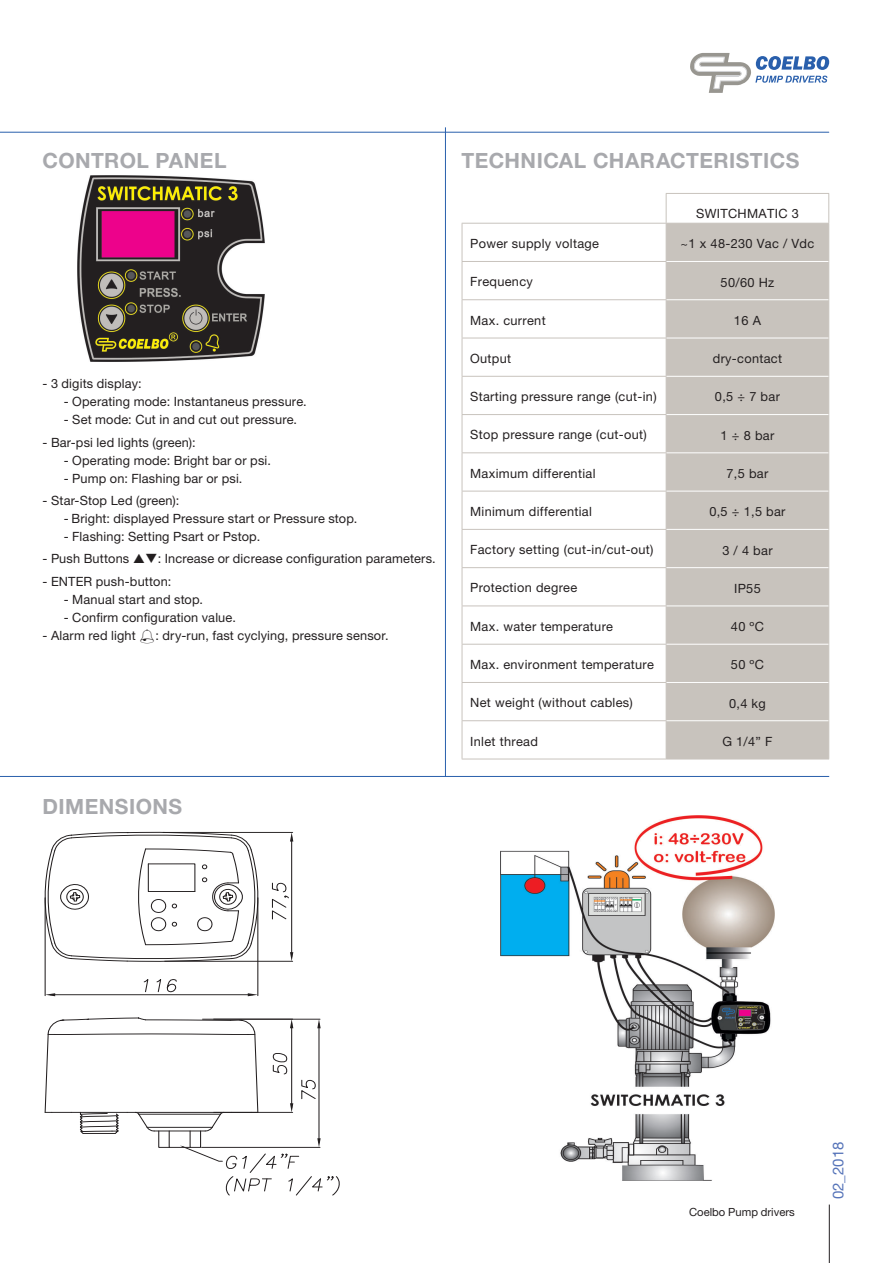
<style>
.page{position:relative;width:893px;height:1263px;background:#fff}
.page>*{position:absolute;margin:0;border:0;box-sizing:border-box;transform-origin:0 0}
.t1{font:700 21px "Helvetica Neue";letter-spacing:.02em;color:#a8a9ad}
.t2{font:15px "Helvetica Neue";color:#5674b9}
.t3{font:12.75px "Helvetica Neue";letter-spacing:.02em;color:#231f20}
.t4{font:11.25px "Helvetica Neue";color:#231f20}
</style>
<div class="page">
<hr style="left:829px;top:1204px;width:1px;height:59px;background:#231f20">
<svg style="left:690px;top:53px;width:139px;height:40px"></svg>
<img style="left:77px;top:175px;width:187px;height:186px">
<hr style="left:163px;top:832px;width:130px;height:1px;background:#231f20">
<hr style="left:165px;top:961px;width:128px;height:1px;background:#231f20">
<hr style="left:291px;top:837px;width:1px;height:120px;background:#231f20">
<svg style="left:290px;top:832px;width:3px;height:9px"></svg>
<svg style="left:290px;top:952px;width:3px;height:9px"></svg>
<svg style="left:272px;top:883px;width:17px;height:36px"></svg>
<hr style="left:45px;top:898px;width:1px;height:98px;background:#231f20">
<hr style="left:258px;top:898px;width:1px;height:98px;background:#231f20">
<hr style="left:50px;top:994px;width:203px;height:1px;background:#231f20">
<svg style="left:45px;top:993px;width:10px;height:3px"></svg>
<svg style="left:248px;top:993px;width:10px;height:3px"></svg>
<svg style="left:144px;top:979px;width:5px;height:13px"></svg>
<svg style="left:156px;top:979px;width:5px;height:13px"></svg>
<svg style="left:167px;top:979px;width:10px;height:13px"></svg>
<svg style="left:45px;top:1018px;width:295px;height:178px"></svg>
<svg style="left:44px;top:832px;width:216px;height:129px"></svg>
<img style="left:501px;top:815px;width:274px;height:365px">
<hr style="left:0;top:132px;width:829px;height:1px;background:#295fac">
<hr style="left:445px;top:127px;width:1px;height:650px;background:#295fac">
<hr style="left:0;top:776px;width:829px;height:1px;background:#295fac">
<div style="left:667px;top:224px;width:161px;height:535px;background:#c8c3bd"></div>
<hr style="left:462px;top:261px;width:204px;height:1px;background:#c8c3bd">
<hr style="left:462px;top:299px;width:204px;height:1px;background:#c8c3bd">
<hr style="left:462px;top:338px;width:204px;height:1px;background:#c8c3bd">
<hr style="left:462px;top:376px;width:204px;height:1px;background:#c8c3bd">
<hr style="left:462px;top:414px;width:204px;height:1px;background:#c8c3bd">
<hr style="left:462px;top:452px;width:204px;height:1px;background:#c8c3bd">
<hr style="left:462px;top:491px;width:204px;height:1px;background:#c8c3bd">
<hr style="left:462px;top:529px;width:204px;height:1px;background:#c8c3bd">
<hr style="left:462px;top:567px;width:204px;height:1px;background:#c8c3bd">
<hr style="left:462px;top:605px;width:204px;height:1px;background:#c8c3bd">
<hr style="left:462px;top:644px;width:204px;height:1px;background:#c8c3bd">
<hr style="left:462px;top:682px;width:204px;height:1px;background:#c8c3bd">
<hr style="left:462px;top:720px;width:204px;height:1px;background:#c8c3bd">
<hr style="left:462px;top:759px;width:204px;height:1px;background:#c8c3bd">
<hr style="left:462px;top:223px;width:204px;height:1px;background:#c8c3bd">
<hr style="left:462px;top:224px;width:1px;height:37px;background:#c8c3bd">
<hr style="left:462px;top:262px;width:1px;height:37px;background:#c8c3bd">
<hr style="left:462px;top:300px;width:1px;height:38px;background:#c8c3bd">
<hr style="left:462px;top:338px;width:1px;height:38px;background:#c8c3bd">
<hr style="left:462px;top:377px;width:1px;height:37px;background:#c8c3bd">
<hr style="left:462px;top:415px;width:1px;height:37px;background:#c8c3bd">
<hr style="left:462px;top:453px;width:1px;height:38px;background:#c8c3bd">
<hr style="left:462px;top:491px;width:1px;height:38px;background:#c8c3bd">
<hr style="left:462px;top:530px;width:1px;height:37px;background:#c8c3bd">
<hr style="left:462px;top:568px;width:1px;height:37px;background:#c8c3bd">
<hr style="left:462px;top:606px;width:1px;height:38px;background:#c8c3bd">
<hr style="left:462px;top:644px;width:1px;height:38px;background:#c8c3bd">
<hr style="left:462px;top:683px;width:1px;height:37px;background:#c8c3bd">
<hr style="left:462px;top:721px;width:1px;height:38px;background:#c8c3bd">
<hr style="left:666px;top:193px;width:163px;height:1px;background:#c8c3bd">
<svg style="left:666px;top:194px;width:1px;height:29px"></svg>
<svg style="left:828px;top:194px;width:1px;height:29px"></svg>
<hr style="left:666px;top:223px;width:163px;height:1px;background:#c8c3bd">
<hr style="left:666px;top:224px;width:1px;height:37px;background:#c8c3bd">
<hr style="left:828px;top:224px;width:1px;height:37px;background:#c8c3bd">
<hr style="left:666px;top:262px;width:1px;height:37px;background:#c8c3bd">
<hr style="left:828px;top:261px;width:1px;height:39px;background:#c8c3bd">
<hr style="left:666px;top:300px;width:1px;height:38px;background:#c8c3bd">
<hr style="left:828px;top:300px;width:1px;height:38px;background:#c8c3bd">
<hr style="left:666px;top:338px;width:1px;height:38px;background:#c8c3bd">
<hr style="left:828px;top:338px;width:1px;height:38px;background:#c8c3bd">
<hr style="left:666px;top:377px;width:1px;height:37px;background:#c8c3bd">
<hr style="left:828px;top:376px;width:1px;height:39px;background:#c8c3bd">
<hr style="left:666px;top:415px;width:1px;height:37px;background:#c8c3bd">
<hr style="left:828px;top:415px;width:1px;height:38px;background:#c8c3bd">
<hr style="left:666px;top:453px;width:1px;height:38px;background:#c8c3bd">
<hr style="left:828px;top:453px;width:1px;height:38px;background:#c8c3bd">
<hr style="left:666px;top:491px;width:1px;height:38px;background:#c8c3bd">
<hr style="left:828px;top:491px;width:1px;height:38px;background:#c8c3bd">
<hr style="left:666px;top:530px;width:1px;height:37px;background:#c8c3bd">
<hr style="left:828px;top:529px;width:1px;height:39px;background:#c8c3bd">
<hr style="left:666px;top:568px;width:1px;height:37px;background:#c8c3bd">
<hr style="left:828px;top:568px;width:1px;height:38px;background:#c8c3bd">
<hr style="left:666px;top:606px;width:1px;height:38px;background:#c8c3bd">
<hr style="left:828px;top:606px;width:1px;height:38px;background:#c8c3bd">
<hr style="left:666px;top:644px;width:1px;height:38px;background:#c8c3bd">
<hr style="left:828px;top:644px;width:1px;height:38px;background:#c8c3bd">
<hr style="left:666px;top:683px;width:1px;height:37px;background:#c8c3bd">
<hr style="left:828px;top:682px;width:1px;height:39px;background:#c8c3bd">
<hr style="left:666px;top:721px;width:1px;height:38px;background:#c8c3bd">
<hr style="left:828px;top:721px;width:1px;height:38px;background:#c8c3bd">
<hr style="left:666px;top:759px;width:163px;height:1px;background:#c8c3bd">
<hr style="left:666px;top:261px;width:162px;height:1px;background:#fff">
<hr style="left:666px;top:299px;width:162px;height:1px;background:#fff">
<hr style="left:666px;top:338px;width:162px;height:1px;background:#fff">
<hr style="left:666px;top:376px;width:162px;height:1px;background:#fff">
<hr style="left:666px;top:414px;width:162px;height:1px;background:#fff">
<hr style="left:666px;top:452px;width:162px;height:1px;background:#fff">
<hr style="left:666px;top:491px;width:162px;height:1px;background:#fff">
<hr style="left:666px;top:529px;width:162px;height:1px;background:#fff">
<hr style="left:666px;top:567px;width:162px;height:1px;background:#fff">
<hr style="left:666px;top:605px;width:162px;height:1px;background:#fff">
<hr style="left:666px;top:644px;width:162px;height:1px;background:#fff">
<hr style="left:666px;top:682px;width:162px;height:1px;background:#fff">
<hr style="left:666px;top:720px;width:162px;height:1px;background:#fff">
<h1 class="t1" style="left:43px;top:147px;width:185px">CONTROL PANEL</h1>
<p class="t3" style="left:43px;top:376px;width:101px">- 3 digits display:</p>
<p class="t3" style="left:64px;top:394px;width:244px">- Operating mode: Instantaneus pressure.</p>
<p class="t3" style="left:64px;top:412px;width:235px">- Set mode: Cut in and cut out pressure.</p>
<p class="t3" style="left:43px;top:435px;width:155px">- Bar-psi led lights (green):</p>
<p class="t3" style="left:64px;top:453px;width:209px">- Operating mode: Bright bar or psi.</p>
<p class="t3" style="left:64px;top:471px;width:180px">- Pump on: Flashing bar or psi.</p>
<p class="t3" style="left:43px;top:493px;width:138px">- Star-Stop Led (green):</p>
<p class="t3" style="left:64px;top:511px;width:295px">- Bright: displayed Pressure start or Pressure stop.</p>
<p class="t3" style="left:64px;top:529px;width:198px">- Flashing: Setting Psart or Pstop.</p>
<p class="t3" style="left:43px;top:551px;width:395px">- Push Buttons ❑: Increase or dicrease configuration parameters.</p>
<p class="t3" style="left:43px;top:573px;width:130px">- ENTER push-button:</p>
<p class="t3" style="left:64px;top:591px;width:141px">- Manual start and stop.</p>
<p class="t3" style="left:64px;top:609px;width:174px">- Confirm configuration value.</p>
<p class="t3" style="left:43px;top:627px;width:95px">- Alarm red light</p>
<p class="t3" style="left:155px;top:627px;width:235px">: dry-run, fast cyclying, pressure sensor.</p>
<h1 class="t1" style="left:43px;top:794px;width:141px">DIMENSIONS</h1>
<h1 class="t1" style="left:462px;top:147px;width:339px">TECHNICAL CHARACTERISTICS</h1>
<p class="t3" style="left:470px;top:236px;width:130px">Power supply voltage</p>
<p class="t3" style="left:470px;top:274px;width:64px">Frequency</p>
<p class="t3" style="left:470px;top:312px;width:77px">Max. current</p>
<p class="t3" style="left:470px;top:351px;width:43px">Output</p>
<p class="t3" style="left:470px;top:389px;width:188px">Starting pressure range (cut-in)</p>
<p class="t3" style="left:470px;top:427px;width:178px">Stop pressure range (cut-out)</p>
<p class="t3" style="left:470px;top:465px;width:127px">Maximum differential</p>
<p class="t3" style="left:470px;top:504px;width:123px">Minimum differential</p>
<p class="t3" style="left:470px;top:542px;width:185px">Factory setting (cut-in/cut-out)</p>
<p class="t3" style="left:470px;top:580px;width:109px">Protection degree</p>
<p class="t3" style="left:470px;top:618px;width:144px">Max. water temperature</p>
<p class="t3" style="left:470px;top:657px;width:185px">Max. environment temperature</p>
<p class="t3" style="left:470px;top:695px;width:164px">Net weight (without cables)</p>
<p class="t3" style="left:470px;top:733px;width:69px">Inlet thread</p>
<p class="t3" style="left:696px;top:206px;width:104px">SWITCHMATIC 3</p>
<p class="t3" style="left:681px;top:236px;width:135px">~1 x 48-230 Vac / Vdc</p>
<p class="t3" style="left:721px;top:275px;width:55px">50/60 Hz</p>
<p class="t3" style="left:734px;top:313px;width:28px">16 A</p>
<p class="t3" style="left:713px;top:351px;width:71px">dry-contact</p>
<p class="t3" style="left:715px;top:389px;width:66px">0,5 ÷ 7 bar</p>
<p class="t3" style="left:721px;top:428px;width:55px">1 ÷ 8 bar</p>
<p class="t3" style="left:726px;top:466px;width:43px">7,5 bar</p>
<p class="t3" style="left:709px;top:504px;width:78px">0,5 ÷ 1,5 bar</p>
<p class="t3" style="left:722px;top:542px;width:52px">3 / 4 bar</p>
<p class="t3" style="left:734px;top:581px;width:28px">IP55</p>
<p class="t3" style="left:731px;top:619px;width:35px">40 ºC</p>
<p class="t3" style="left:731px;top:657px;width:35px">50 ºC</p>
<p class="t3" style="left:729px;top:695px;width:38px">0,4 kg</p>
<p class="t3" style="left:722px;top:734px;width:52px">G 1/4” F</p>
<p class="t4" style="left:689px;top:1205px;width:107px">Coelbo Pump drivers</p>
<p class="t2" style="left:829px;top:1199px;width:59px;rotate:-90deg">02_2018</p>
</div>
